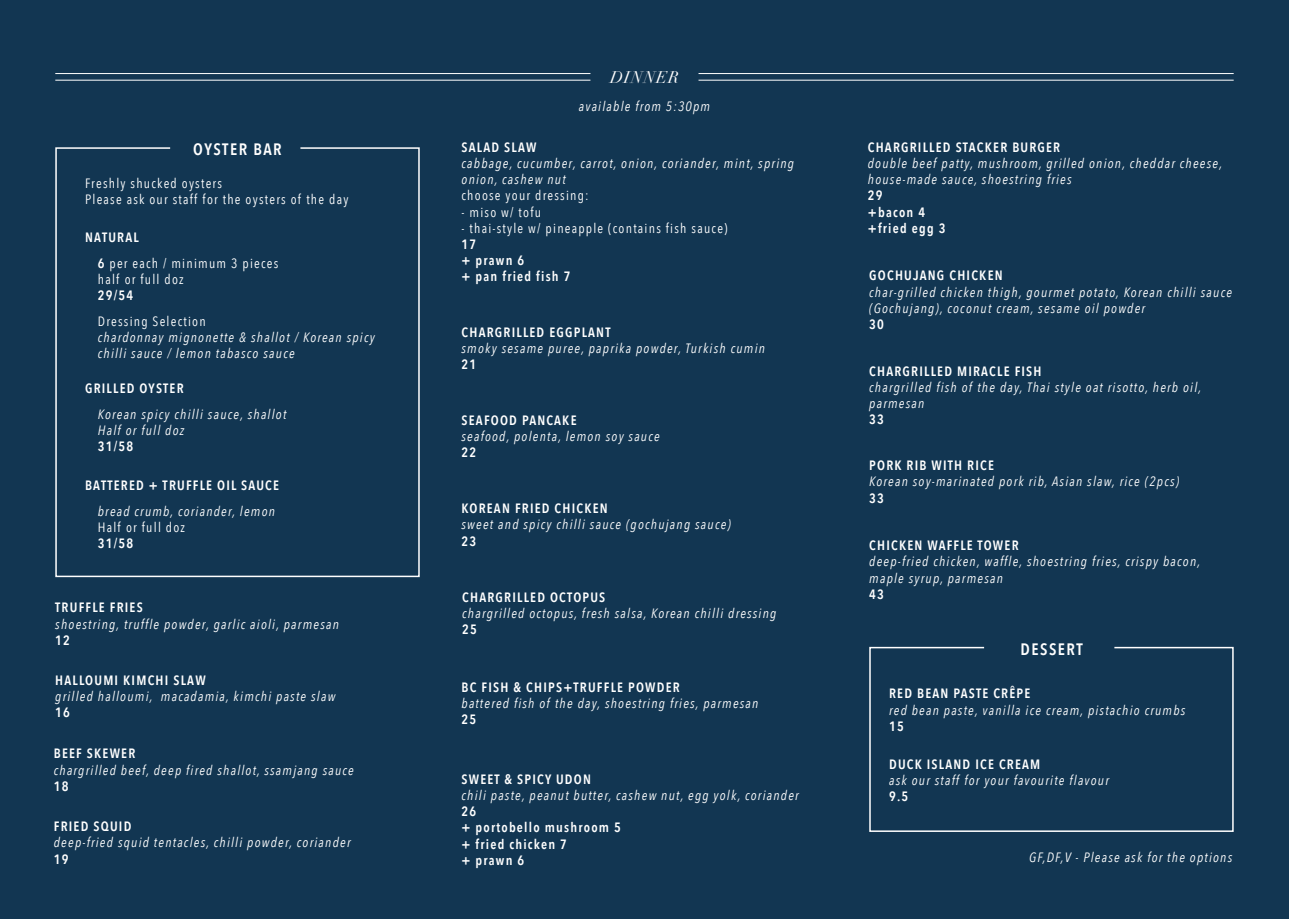
<style>
.page{position:relative;width:1289px;height:919px;background:#fff}
.page>*{position:absolute;margin:0;border:0;box-sizing:border-box;transform-origin:0 0}
.t1{font:600 16.5px "Avenir Next Condensed";letter-spacing:.09em;color:#fff}
.t2{font:italic 16.5px "Didot";letter-spacing:.05em;color:#fff}
.t3{font:italic 13.5px/16.2px "Avenir Next Condensed";letter-spacing:.09em;color:#fff}
.t4{font:600 13.5px "Avenir Next Condensed";letter-spacing:.09em;color:#fff}
.t5{font:13.5px "Avenir Next Condensed";letter-spacing:.09em;color:#fff}
.s1{font-weight:600}
</style>
<div class="page">
<div style="left:0;top:0;width:1288px;height:918px;background:#123652"></div>
<svg style="left:55px;top:147px;width:365px;height:431px"></svg>
<hr style="left:55px;top:80px;width:535px;height:1px;background:#fff">
<hr style="left:698px;top:80px;width:535px;height:1px;background:#fff">
<hr style="left:55px;top:73px;width:535px;height:1px;background:#fff">
<hr style="left:698px;top:73px;width:535px;height:1px;background:#fff">
<svg style="left:869px;top:646px;width:365px;height:186px"></svg>
<p class="t1" style="left:193px;top:135px;width:90px">OYSTER BAR</p>
<p class="t5" style="left:85px;top:171px;width:138px">Freshly shucked oysters</p>
<p class="t5" style="left:85px;top:187px;width:265px">Please ask our staff for the oysters of the day</p>
<p class="t4" style="left:85px;top:226px;width:55px">NATURAL</p>
<p class="t5" style="left:98px;top:252px;width:182px"><span class="s1">6</span> per each / minimum 3 pieces</p>
<p class="t5" style="left:98px;top:268px;width:87px">half or full doz</p>
<p class="t4" style="left:98px;top:284px;width:37px">29/54</p>
<p class="t5" style="left:98px;top:309px;width:109px">Dressing Selection</p>
<p class="t3" style="left:98px;top:329px;width:278px">chardonnay mignonette &amp; shallot / Korean spicy chilli sauce / lemon tabasco sauce</p>
<p class="t4" style="left:85px;top:377px;width:100px">GRILLED OYSTER</p>
<p class="t3" style="left:98px;top:406px;width:190px">Korean spicy chilli sauce, shallot</p>
<p class="t3" style="left:98px;top:422px;width:88px">Half or full doz</p>
<p class="t4" style="left:98px;top:435px;width:37px">31/58</p>
<p class="t4" style="left:85px;top:473px;width:195px">BATTERED + TRUFFLE OIL SAUCE</p>
<p class="t3" style="left:98px;top:503px;width:179px">bread crumb, coriander, lemon</p>
<p class="t5" style="left:98px;top:515px;width:89px">Half or full doz</p>
<p class="t4" style="left:98px;top:531px;width:37px">31/58</p>
<p class="t4" style="left:55px;top:596px;width:89px">TRUFFLE FRIES</p>
<p class="t3" style="left:55px;top:615px;width:285px">shoestring, truffle powder, garlic aioli, parmesan</p>
<p class="t4" style="left:55px;top:628px;width:16px">12</p>
<p class="t4" style="left:55px;top:668px;width:152px">HALLOUMI KIMCHI SLAW</p>
<p class="t3" style="left:55px;top:688px;width:281px">grilled halloumi, macadamia, kimchi paste slaw</p>
<p class="t4" style="left:55px;top:701px;width:16px">16</p>
<p class="t4" style="left:54px;top:741px;width:83px">BEEF SKEWER</p>
<p class="t3" style="left:54px;top:761px;width:302px">chargrilled beef, deep fired shallot, ssamjang sauce</p>
<p class="t4" style="left:54px;top:774px;width:16px">18</p>
<p class="t4" style="left:54px;top:814px;width:79px">FRIED SQUID</p>
<p class="t3" style="left:54px;top:834px;width:298px">deep-fried squid tentacles, chilli powder, coriander</p>
<p class="t4" style="left:54px;top:847px;width:16px">19</p>
<p class="t2" style="left:610px;top:67px;width:70px">DINNER</p>
<p class="t3" style="left:579px;top:98px;width:133px">available from 5:30pm</p>
<p class="t4" style="left:461px;top:135px;width:76px">SALAD SLAW</p>
<p class="t3" style="left:461px;top:155px;width:334px">cabbage, cucumber, carrot, onion, coriander, mint, spring onion, cashew nut</p>
<p class="t5" style="left:461px;top:184px;width:129px">choose your dressing:</p>
<p class="t5" style="left:461px;top:200px;width:81px">- miso w/ tofu</p>
<p class="t5" style="left:461px;top:216px;width:267px">- thai-style w/ pineapple (contains fish sauce)</p>
<p class="t4" style="left:461px;top:232px;width:16px">17</p>
<p class="t4" style="left:461px;top:249px;width:64px">+ prawn 6</p>
<p class="t4" style="left:461px;top:265px;width:110px">+ pan fried fish 7</p>
<p class="t4" style="left:461px;top:320px;width:150px">CHARGRILLED EGGPLANT</p>
<p class="t3" style="left:461px;top:340px;width:305px">smoky sesame puree, paprika powder, Turkish cumin</p>
<p class="t4" style="left:461px;top:352px;width:16px">21</p>
<p class="t4" style="left:461px;top:408px;width:116px">SEAFOOD PANCAKE</p>
<p class="t3" style="left:461px;top:428px;width:200px">seafood, polenta, lemon soy sauce</p>
<p class="t4" style="left:461px;top:441px;width:16px">22</p>
<p class="t4" style="left:461px;top:497px;width:148px">KOREAN FRIED CHICKEN</p>
<p class="t3" style="left:461px;top:516px;width:271px">sweet and spicy chilli sauce (gochujang sauce)</p>
<p class="t4" style="left:461px;top:529px;width:16px">23</p>
<p class="t4" style="left:462px;top:585px;width:145px">CHARGRILLED OCTOPUS</p>
<p class="t3" style="left:462px;top:605px;width:315px">chargrilled octopus, fresh salsa, Korean chilli dressing</p>
<p class="t4" style="left:462px;top:618px;width:16px">25</p>
<p class="t4" style="left:461px;top:675px;width:220px">BC FISH &amp; CHIPS+TRUFFLE POWDER</p>
<p class="t3" style="left:461px;top:695px;width:298px">battered fish of the day, shoestring fries, parmesan</p>
<p class="t4" style="left:461px;top:708px;width:16px">25</p>
<p class="t4" style="left:461px;top:767px;width:131px">SWEET &amp; SPICY UDON</p>
<p class="t3" style="left:461px;top:787px;width:339px">chili paste, peanut butter, cashew nut, egg yolk, coriander</p>
<p class="t4" style="left:461px;top:799px;width:16px">26</p>
<p class="t4" style="left:461px;top:816px;width:161px">+ portobello mushroom 5</p>
<p class="t4" style="left:461px;top:832px;width:107px">+ fried chicken 7</p>
<p class="t4" style="left:461px;top:848px;width:64px">+ prawn 6</p>
<p class="t4" style="left:867px;top:135px;width:194px">CHARGRILLED STACKER BURGER</p>
<p class="t3" style="left:867px;top:155px;width:356px">double beef patty, mushroom, grilled onion, cheddar cheese, house-made sauce, shoestring fries</p>
<p class="t4" style="left:867px;top:184px;width:16px">29</p>
<p class="t4" style="left:867px;top:200px;width:59px">+bacon 4</p>
<p class="t4" style="left:867px;top:216px;width:79px">+fried egg 3</p>
<p class="t4" style="left:869px;top:264px;width:135px">GOCHUJANG CHICKEN</p>
<p class="t3" style="left:869px;top:284px;width:364px">char-grilled chicken thigh, gourmet potato, Korean chilli sauce (Gochujang), coconut cream, sesame oil powder</p>
<p class="t4" style="left:869px;top:312px;width:16px">30</p>
<p class="t4" style="left:869px;top:359px;width:174px">CHARGRILLED MIRACLE FISH</p>
<p class="t3" style="left:869px;top:379px;width:333px">chargrilled fish of the day, Thai style oat risotto, herb oil, parmesan</p>
<p class="t4" style="left:869px;top:408px;width:16px">33</p>
<p class="t4" style="left:869px;top:454px;width:126px">PORK RIB WITH RICE</p>
<p class="t3" style="left:869px;top:473px;width:311px">Korean soy-marinated pork rib, Asian slaw, rice (2pcs)</p>
<p class="t4" style="left:869px;top:486px;width:16px">33</p>
<p class="t4" style="left:869px;top:533px;width:151px">CHICKEN WAFFLE TOWER</p>
<p class="t3" style="left:869px;top:553px;width:332px">deep-fried chicken, waffle, shoestring fries, crispy bacon, maple syrup, parmesan</p>
<p class="t4" style="left:869px;top:582px;width:16px">43</p>
<p class="t1" style="left:1020px;top:635px;width:64px">DESSERT</p>
<p class="t4" style="left:889px;top:682px;width:143px">RED BEAN PASTE CRÊPE</p>
<p class="t3" style="left:889px;top:701px;width:298px">red bean paste, vanilla ice cream, pistachio crumbs</p>
<p class="t4" style="left:889px;top:714px;width:16px">15</p>
<p class="t4" style="left:889px;top:752px;width:153px">DUCK ISLAND ICE CREAM</p>
<p class="t3" style="left:889px;top:772px;width:221px">ask our staff for your favourite flavour</p>
<p class="t4" style="left:889px;top:784px;width:21px">9.5</p>
<p class="t3" style="left:1028px;top:848px;width:205px">GF,DF,V - Please ask for the options</p>
</div>
